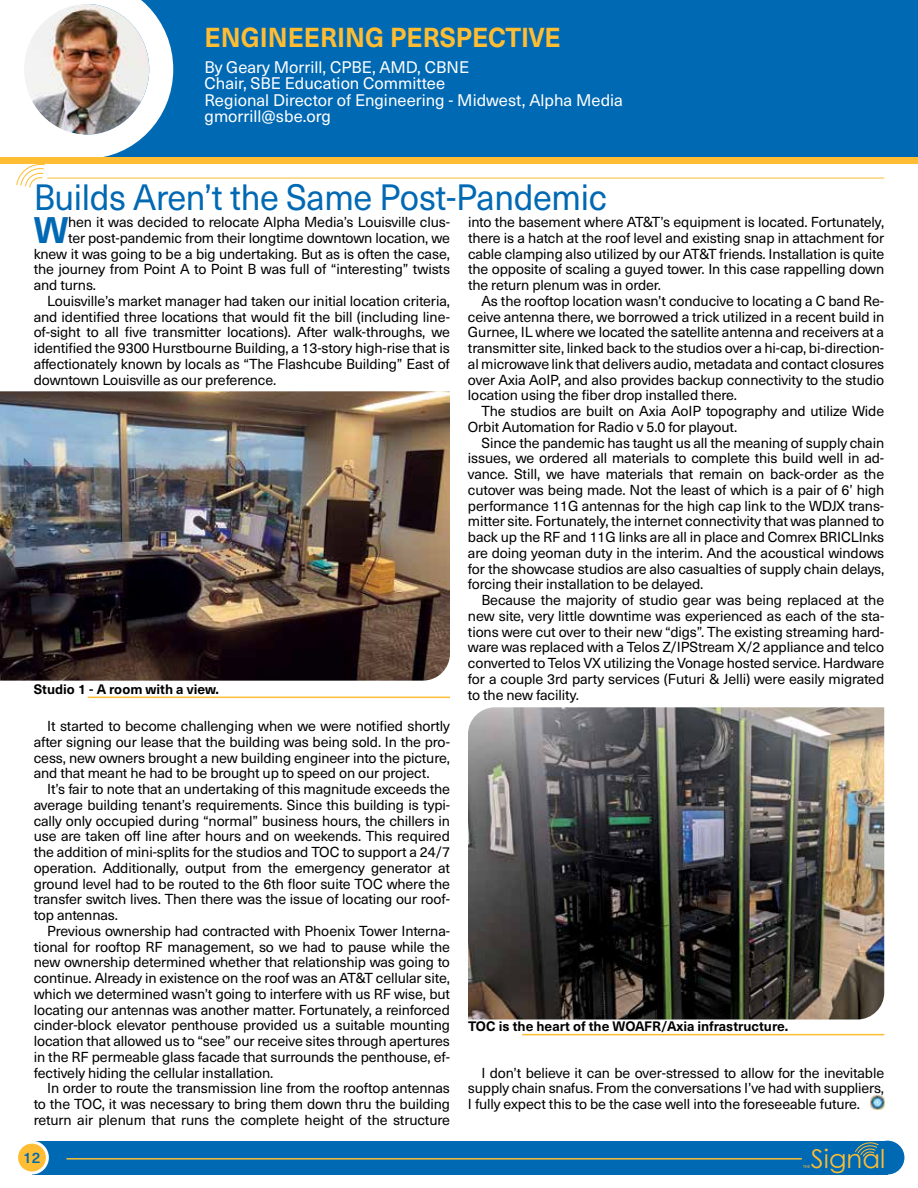
<style>
.page{position:relative;width:918px;height:1188px;background:#fff}
.page>*{position:absolute;margin:0;border:0;box-sizing:border-box;transform-origin:0 0}
.t1{font:700 36.3px "Neue Haas Unica W1 G";color:#0069b4}
.t2{font:36px "Neue Haas Unica W1 G";letter-spacing:-.01em;color:#0069b4;scale:.95 1}
.t3{font:700 27px "Neue Haas Unica W1 G";color:#febd33;scale:.95 1}
.t4{font:25.95px "Century Gothic";color:#febd32}
.t5{font:16.5px/16.5px "Neue Haas Unica W1 G";color:#fff}
.t6{font:500 15px "Neue Haas Unica W1 G";color:#0069b4}
.t7{font:14.25px/15.8px "Neue Haas Unica W1 G";letter-spacing:-.01em;color:#000;text-align:justify}
.t8{font:700 13.5px "Neue Haas Unica W1 G";color:#000}
.t9{font:4.35px "Myriad Pro";color:#febd32}
</style>
<div class="page">
<div style="left:32px;top:1141px;width:856px;height:33px;background:#0069b4"></div>
<div style="left:17px;top:1142px;width:30px;height:31px;background:#febd33;border-radius:50%"></div>
<div style="left:15px;top:1141px;width:34px;height:33px;border:3px solid #fff;border-radius:50%"></div>
<div style="left:871px;top:1141px;width:33px;height:33px;background:#0069b4;border-radius:50%"></div>
<svg style="left:855px;top:1142px;width:23px;height:14px"></svg>
<hr style="left:67px;top:1158px;width:734px;height:2px;background:#febd33">
<div style="left:60px;top:0;width:858px;height:160px;background:#0069b4"></div>
<div style="left:0;top:157px;width:918px;height:7px;background:#febd33"></div>
<hr style="left:47px;top:178px;width:837px;height:1px;background:#febd33">
<img style="left:16px;top:0;width:157px;height:188px">
<svg style="left:871px;top:1096px;width:13px;height:13px"></svg>
<img style="left:468px;top:707px;width:416px;height:313px">
<img style="left:0;top:391px;width:450px;height:290px">
<hr style="left:88px;top:697px;width:362px;height:1px;background:#febd33">
<hr style="left:522px;top:1034px;width:362px;height:1px;background:#febd33">
<h3 class="t3" style="left:205px;top:17px;width:376px">ENGINEERING PERSPECTIVE</h3>
<p class="t5" style="left:205px;top:58px;width:420px">By Geary Morrill, CPBE, AMD, CBNE<br>Chair, SBE Education Committee<br>Regional Director of Engineering - Midwest, Alpha Media gmorrill@sbe.org</p>
<h2 class="t2" style="left:34px;top:170px;width:605px">Builds Aren’t the Same Post-Pandemic</h2>
<h1 class="t1" style="left:34px;top:202px;width:36px">W</h1>
<p class="t7" style="left:68px;top:214px;width:383px">hen it was decided to relocate Alpha Media’s Louisville clus-</p>
<p class="t7" style="left:468px;top:213px;width:418px">into the basement where AT&amp;T’s equipment is located. Fortunately, there is a hatch at the roof level and existing snap in attachment for cable clamping also utilized by our AT&amp;T friends. Installation is quite the opposite of scaling a guyed tower. In this case rappelling down the return plenum was in order.</p>
<p class="t7" style="left:468px;top:292px;width:418px;text-indent:14px">As the rooftop location wasn’t conducive to locating a C band Re&shy;ceive antenna there, we borrowed a trick utilized in a recent build in Gurnee, IL where we located the satellite antenna and receivers at a transmitter site, linked back to the studios over a hi-cap, bi-direction&shy;al microwave link that delivers audio, metadata and contact closures over Axia AoIP, and also provides backup connectivity to the studio location using the fiber drop installed there.</p>
<p class="t7" style="left:468px;top:402px;width:418px;text-indent:13px">The studios are built on Axia AoIP topography and utilize Wide<br>Orbit Automation for Radio v 5.0 for playout.</p>
<p class="t7" style="left:468px;top:434px;width:418px;text-indent:13px">Since the pandemic has taught us all the meaning of supply chain issues, we ordered all materials to complete this build well in ad&shy;vance. Still, we have materials that remain on back-order as the cutover was being made. Not the least of which is a pair of 6’ high performance 11G antennas for the high cap link to the WDJX trans&shy;mitter site. Fortunately, the internet connectivity that was planned to back up the RF and 11G links are all in place and Comrex BRICLInks are doing yeoman duty in the interim. And the acoustical windows for the showcase studios are also casualties of supply chain delays, forcing their installation to be delayed.</p>
<p class="t7" style="left:468px;top:591px;width:418px;text-indent:13px">Because the majority of studio gear was being replaced at the new site, very little downtime was experienced as each of the sta&shy;tions were cut over to their new “digs”. The existing streaming hard&shy;ware was replaced with a Telos Z/IPStream X/2 appliance and telco converted to Telos VX utilizing the Vonage hosted service. Hardware for a couple 3rd party services (Futuri &amp; Jelli) were easily migrated to the new facility.</p>
<p class="t7" style="left:68px;top:229px;width:383px">ter post-pandemic from their longtime downtown location, we</p>
<p class="t7" style="left:34px;top:245px;width:418px">knew it was going to be a big undertaking. But as is often the case,</p>
<p class="t7" style="left:34px;top:261px;width:418px">the journey from Point A to Point B was full of “interesting” twists</p>
<p class="t7" style="left:34px;top:277px;width:64px">and turns.</p>
<p class="t7" style="left:47px;top:292px;width:404px">Louisville’s market manager had taken our initial location criteria,</p>
<p class="t7" style="left:34px;top:308px;width:418px">and identified three locations that would fit the bill (including line-</p>
<p class="t7" style="left:34px;top:324px;width:418px">of-sight to all five transmitter locations). After walk-throughs, we</p>
<p class="t7" style="left:34px;top:340px;width:418px">identified the 9300 Hurstbourne Building, a 13-story high-rise that is</p>
<p class="t7" style="left:34px;top:355px;width:418px">affectionately known by locals as “The Flashcube Building” East of</p>
<p class="t7" style="left:34px;top:371px;width:244px">downtown Louisville as our preference.</p>
<p class="t8" style="left:34px;top:679px;width:187px">Studio 1 - A room with a view.</p>
<p class="t7" style="left:34px;top:718px;width:418px;text-indent:13px">It started to become challenging when we were notified shortly after signing our lease that the building was being sold. In the pro&shy;cess, new owners brought a new building engineer into the picture, and that meant he had to be brought up to speed on our project.</p>
<p class="t7" style="left:34px;top:780px;width:418px;text-indent:13px">It’s fair to note that an undertaking of this magnitude exceeds the average building tenant’s requirements. Since this building is typi&shy;cally only occupied during “normal” business hours, the chillers in use are taken off line after hours and on weekends. This required the addition of mini-splits for the studios and TOC to support a 24/7 operation. Additionally, output from the emergency generator at ground level had to be routed to the 6th floor suite TOC where the transfer switch lives. Then there was the issue of locating our roof&shy;top antennas.</p>
<p class="t7" style="left:34px;top:922px;width:418px;text-indent:13px">Previous ownership had contracted with Phoenix Tower Interna&shy;tional for rooftop RF management, so we had to pause while the new ownership determined whether that relationship was going to continue. Already in existence on the roof was an AT&amp;T cellular site, which we determined wasn’t going to interfere with us RF wise, but locating our antennas was another matter. Fortunately, a reinforced cinder-block elevator penthouse provided us a suitable mounting location that allowed us to “see” our receive sites through apertures in the RF permeable glass facade that surrounds the penthouse, ef&shy;fectively hiding the cellular installation.</p>
<p class="t7" style="left:34px;top:1080px;width:418px;text-indent:13px">In order to route the transmission line from the rooftop antennas to the TOC, it was necessary to bring them down thru the building return air plenum that runs the complete height of the structure</p>
<p class="t6" style="left:23px;top:1146px;width:19px">12</p>
<p class="t8" style="left:468px;top:1016px;width:322px">TOC is the heart of the WOAFR/Axia infrastructure.</p>
<p class="t7" style="left:468px;top:1064px;width:418px;text-indent:13px">I don’t believe it can be over-stressed to allow for the inevitable supply chain snafus. From the conversations I’ve had with suppliers, I fully expect this to be the case well into the foreseeable future.</p>
<h3 class="t4" style="left:811px;top:1143px;width:76px">Signal</h3>
<p class="t9" style="left:803px;top:1164px;width:9px">THE</p>
</div>
